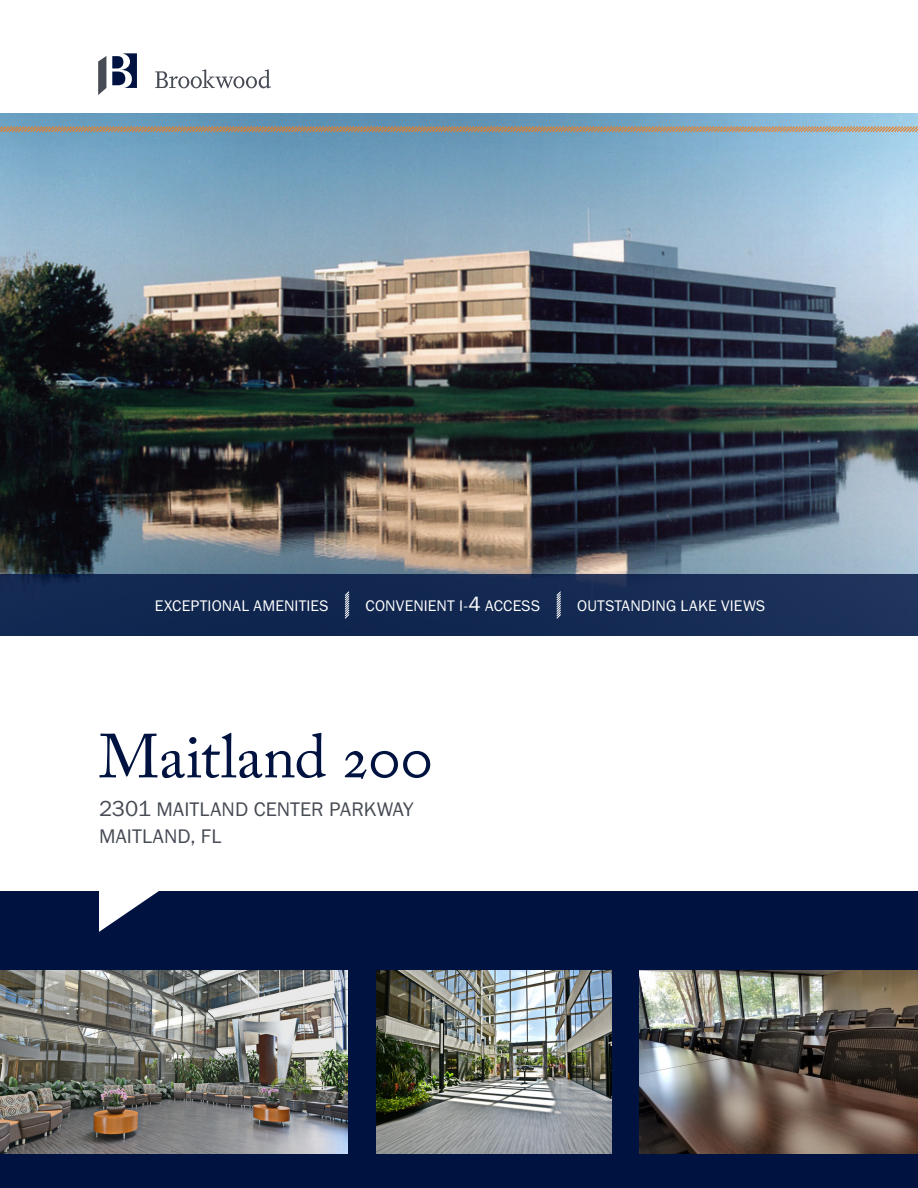
<style>
.page{position:relative;width:918px;height:1188px;background:#fff}
.page>*{position:absolute;margin:0;border:0;box-sizing:border-box;transform-origin:0 0}
.Cover_-_Property_name{font:61.5px "Adobe Caslon Pro";color:#001340}
.Cover_-_Property_address{font:20.4px/27px "Franklin Gothic URW Boo";color:#464b54}
.Cover_-_Highlighted_feature{font:15.9px "Franklin Gothic URW Boo";letter-spacing:.01em;color:#fff}
.s1{font-size:21px}
.s2{font-size:22.5px}
</style>
<div class="page">
<img style="left:0;top:114px;width:918px;height:460px">
<svg style="left:155px;top:69px;width:116px;height:19px"></svg>
<svg style="left:112px;top:53px;width:25px;height:35px"></svg>
<svg style="left:98px;top:56px;width:8px;height:39px"></svg>
<svg style="left:0;top:125px;width:918px;height:8px;background:#9a958b"></svg>
<div style="left:0;top:891px;width:918px;height:297px;background:#001340"></div>
<div style="left:0;top:574px;width:918px;height:61px;background:#132951"></div>
<svg style="left:344px;top:591px;width:6px;height:28px"></svg>
<svg style="left:556px;top:591px;width:5px;height:28px"></svg>
<img style="left:0;top:970px;width:348px;height:184px">
<img style="left:376px;top:970px;width:236px;height:183px">
<img style="left:640px;top:970px;width:278px;height:184px">
<svg style="left:99px;top:891px;width:60px;height:41px"></svg>
<p class="Cover_-_Highlighted_feature" style="left:155px;top:596px;width:175px">EXCEPTIONAL AMENITIES</p>
<p class="Cover_-_Highlighted_feature" style="left:366px;top:596px;width:176px">CONVENIENT I-<span class="s1">4</span> ACCESS</p>
<p class="Cover_-_Highlighted_feature" style="left:577px;top:596px;width:190px">OUTSTANDING LAKE VIEWS</p>
<p class="Cover_-_Property_name" style="left:99px;top:720px;width:336px">Maitland 200</p>
<p class="Cover_-_Property_address" style="left:99px;top:795px;width:316px"><span class="s2">2301</span> MAITLAND CENTER PARKWAY<br>MAITLAND, FL</p>
</div>
